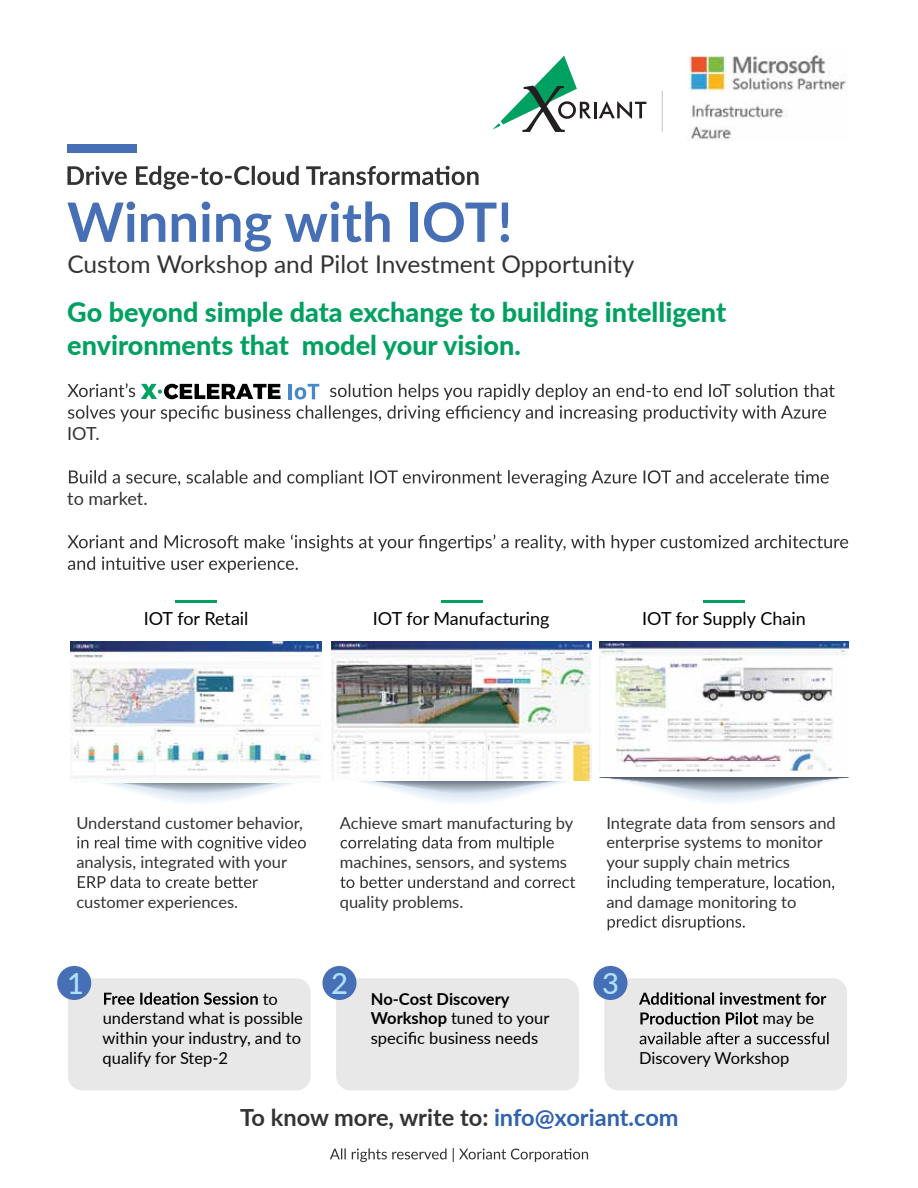
<style>
.page{position:relative;width:918px;height:1188px;background:#fff}
.page>*{position:absolute;margin:0;border:0;box-sizing:border-box;transform-origin:0 0}
.t1{font:700 54.3px "Lato";color:#466fb6}
.t2{font:500 29.25px "Lato";color:#aee2fa}
.t3{font:800 27px/32.4px "Lato";color:#00a160}
.t4{font:24.45px "Lato";color:#333}
.t5{font:700 23.55px "Lato";color:#333}
.t6{font:18px "Lato";color:#000}
.t7{font:18px "Lato";color:#333}
.t8{font:16.5px/19.8px "Lato";color:#333}
.t9{font:16.5px/19.8px "Lato";color:#000}
.s1{font-weight:700}
.s2{color:#3162ae}
</style>
<div class="page">
<svg style="left:103px;top:783px;width:191px;height:19px"></svg>
<svg style="left:359px;top:780px;width:228px;height:22px"></svg>
<svg style="left:599px;top:777px;width:250px;height:25px"></svg>
<svg style="left:67px;top:166px;width:412px;height:24px"></svg>
<div style="left:67px;top:144px;width:70px;height:9px;background:#466fb6"></div>
<svg style="left:493px;top:56px;width:153px;height:76px"></svg>
<svg style="left:69px;top:470px;width:760px;height:17px"></svg>
<svg style="left:67px;top:534px;width:781px;height:17px"></svg>
<svg style="left:68px;top:557px;width:230px;height:16px"></svg>
<div style="left:68px;top:978px;width:243px;height:112px;background:#e8e8e8;border-radius:14px"></div>
<div style="left:336px;top:978px;width:243px;height:112px;background:#e8e8e8;border-radius:14px"></div>
<div style="left:604px;top:978px;width:243px;height:112px;background:#e8e8e8;border-radius:14px"></div>
<svg style="left:104px;top:992px;width:154px;height:13px"></svg>
<div style="left:57px;top:966px;width:34px;height:34px;background:#466fb6;border-radius:50%"></div>
<div style="left:322px;top:966px;width:35px;height:34px;background:#466fb6;border-radius:50%"></div>
<div style="left:593px;top:966px;width:35px;height:34px;background:#466fb6;border-radius:50%"></div>
<svg style="left:639px;top:992px;width:187px;height:13px"></svg>
<svg style="left:640px;top:1012px;width:118px;height:13px"></svg>
<svg style="left:640px;top:1032px;width:189px;height:12px"></svg>
<svg style="left:330px;top:1148px;width:258px;height:14px"></svg>
<hr style="left:176px;top:600px;width:41px;height:3px;background:#00a160">
<hr style="left:441px;top:600px;width:41px;height:3px;background:#00a160">
<hr style="left:703px;top:600px;width:42px;height:3px;background:#00a160">
<svg style="left:77px;top:836px;width:229px;height:15px"></svg>
<svg style="left:78px;top:876px;width:180px;height:12px"></svg>
<svg style="left:607px;top:876px;width:227px;height:15px"></svg>
<svg style="left:608px;top:915px;width:137px;height:15px"></svg>
<svg style="left:341px;top:836px;width:213px;height:15px"></svg>
<svg style="left:340px;top:876px;width:235px;height:12px"></svg>
<img style="left:600px;top:642px;width:248px;height:130px">
<img style="left:71px;top:642px;width:251px;height:137px">
<img style="left:332px;top:642px;width:260px;height:138px">
<svg style="left:67px;top:383px;width:768px;height:39px"></svg>
<img style="left:687px;top:50px;width:159px;height:90px">
<h1 class="t1" style="left:67px;top:182px;width:447px">Winning with IOT!</h1>
<h3 class="t4" style="left:67px;top:246px;width:569px">Custom Workshop and Pilot Investment Opportunity</h3>
<h3 class="t3" style="left:67px;top:295px;width:661px">Go beyond simple data exchange to building intelligent environments that model your vision.</h3>
<p class="t7" style="left:67px;top:421px;width:34px">IOT.</p>
<p class="t7" style="left:67px;top:486px;width:82px">to market.</p>
<p class="t6" style="left:144px;top:606px;width:106px">IOT for Retail</p>
<p class="t6" style="left:373px;top:606px;width:178px">IOT for Manufacturing</p>
<p class="t6" style="left:642px;top:606px;width:165px">IOT for Supply Chain</p>
<p class="t8" style="left:76px;top:812px;width:228px">Understand customer behavior,</p>
<p class="t8" style="left:76px;top:852px;width:212px">analysis, integrated with your</p>
<p class="t8" style="left:76px;top:891px;width:163px">customer experiences.</p>
<p class="t8" style="left:340px;top:812px;width:235px">Achieve smart manufacturing by</p>
<p class="t8" style="left:340px;top:852px;width:229px">machines, sensors, and systems</p>
<p class="t8" style="left:340px;top:891px;width:125px">quality problems.</p>
<p class="t8" style="left:606px;top:812px;width:231px">Integrate data from sensors and enterprise systems to monitor your supply chain metrics</p>
<p class="t8" style="left:606px;top:891px;width:192px">and damage monitoring to</p>
<h2 class="t2" style="left:67px;top:963px;width:18px">1</h2>
<h2 class="t2" style="left:331px;top:962px;width:18px">2</h2>
<h2 class="t2" style="left:602px;top:962px;width:18px">3</h2>
<p class="t9" style="left:371px;top:988px;width:180px"><span class="s1">No-Cost Discovery<br>Workshop</span> tuned to your specific business needs</p>
<p class="t9" style="left:103px;top:988px;width:202px;text-indent:160px">to understand what is possible within your industry, and to qualify for Step-2</p>
<p class="t9" style="left:762px;top:1008px;width:53px">may be</p>
<p class="t9" style="left:639px;top:1047px;width:152px">Discovery Workshop</p>
<h3 class="t5" style="left:240px;top:1100px;width:440px">To know more, write to: <span class="s2">info@xoriant.com</span></h3>
</div>
